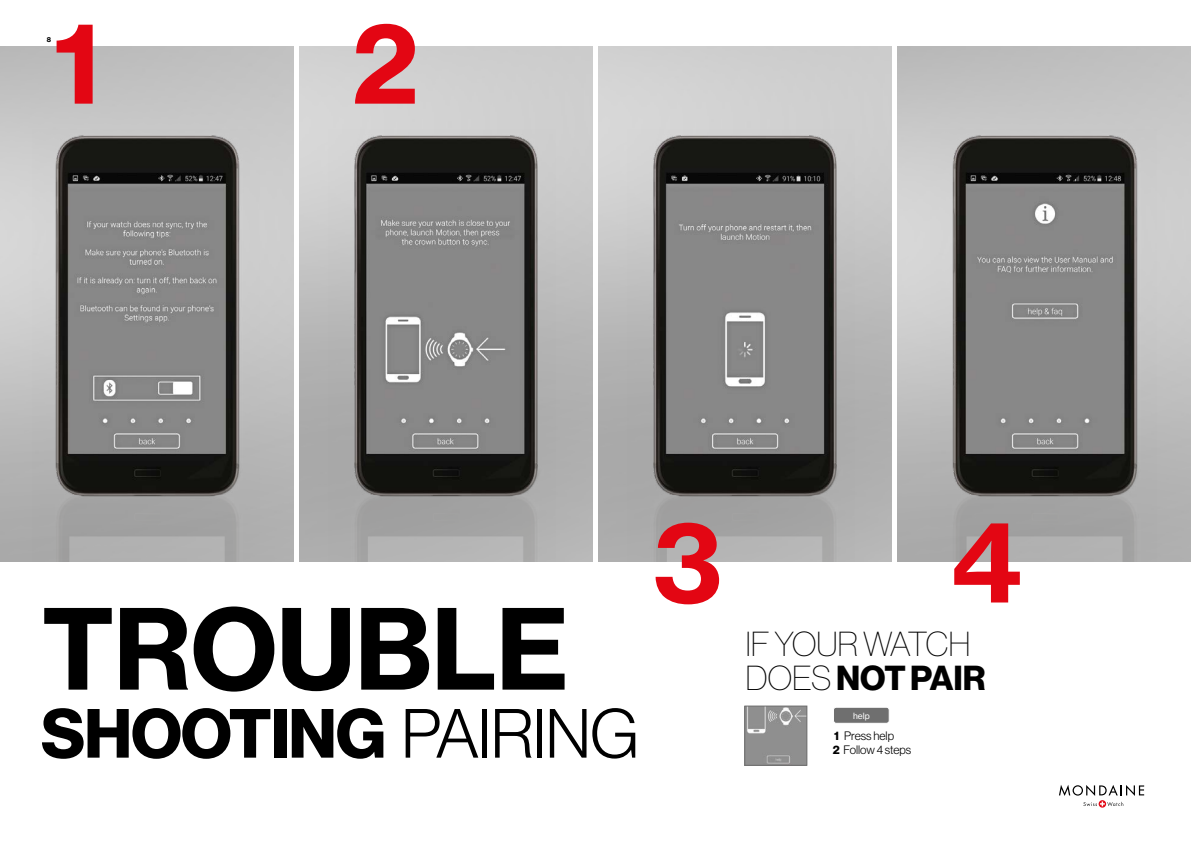
<style>
.page{position:relative;width:1191px;height:842px;background:#fff}
.page>*{position:absolute;margin:0;border:0;box-sizing:border-box;transform-origin:0 0}
.t1{font:109.8px "N Haas Grotesk TX Std 75 Bd";letter-spacing:-.015em;color:#000}
.t2{font:109.8px "N Haas Grotesk TX Std 75 Bd";color:#e30613}
.t3{font:68px "N Haas Grotesk DS Std 75 Bd";letter-spacing:-.015em;color:#000}
.t4{font:34px "N Haas Grotesk DS Std 25 Th";letter-spacing:-.03em;color:#000}
.t5{font:34px "N Haas Grotesk DS Std 75 Bd";letter-spacing:-.005em;color:#000}
.t6{font:12px/14px "N Haas Grotesk DS Std 45 Lt";color:#000}
.t7{font:8.5px "N Haas Grotesk TX Std 55 Rg";color:#fff}
.t8{font:7px "N Haas Grotesk DS Std 75 Bd";color:#000}
.s1{font-family:"N Haas Grotesk DS Std 45 Lt"}
.s2{font-family:"N Haas Grotesk DS Std 25 Th"}
.s3{font-family:"N Haas Grotesk DS Std 75 Bd"}
</style>
<div class="page">
<svg style="left:1059px;top:785px;width:85px;height:21px"></svg>
<img style="left:746px;top:708px;width:59px;height:55px">
<div style="left:744px;top:706px;width:63px;height:59px;border:1px solid #6f6f6f"></div>
<div style="left:833px;top:707px;width:56px;height:16px;background:#6f6f6f;border-radius:3px"></div>
<div style="left:833px;top:707px;width:56px;height:17px;border:1px solid #fff;border-radius:3px"></div>
<img style="left:33px;top:130px;width:226px;height:431px">
<img style="left:329px;top:130px;width:227px;height:431px">
<img style="left:930px;top:130px;width:227px;height:431px">
<img style="left:627px;top:130px;width:227px;height:431px">
<h1 class="t2" style="left:53px;top:-6px;width:49px">1</h1>
<p class="t8" style="left:47px;top:35px;width:6px">8</p>
<h1 class="t2" style="left:351px;top:-6px;width:68px">2</h1>
<h1 class="t1" style="left:41px;top:580px;width:529px">TROUBLE</h1>
<h2 class="t3" style="left:41px;top:694px;width:599px">SHOOTING <span class="s1">PAIRING</span></h2>
<h1 class="t2" style="left:653px;top:493px;width:71px">3</h1>
<h1 class="t2" style="left:948px;top:493px;width:73px">4</h1>
<h3 class="t4" style="left:745px;top:625px;width:227px">IF YOUR WATCH</h3>
<h3 class="t5" style="left:745px;top:658px;width:242px"><span class="s2">DOES</span> NOT PAIR</h3>
<p class="t7" style="left:853px;top:710px;width:18px">help</p>
<p class="t6" style="left:833px;top:729px;width:80px"><span class="s3">1</span> Press help<br><span class="s3">2</span> Follow 4 steps</p>
</div>
